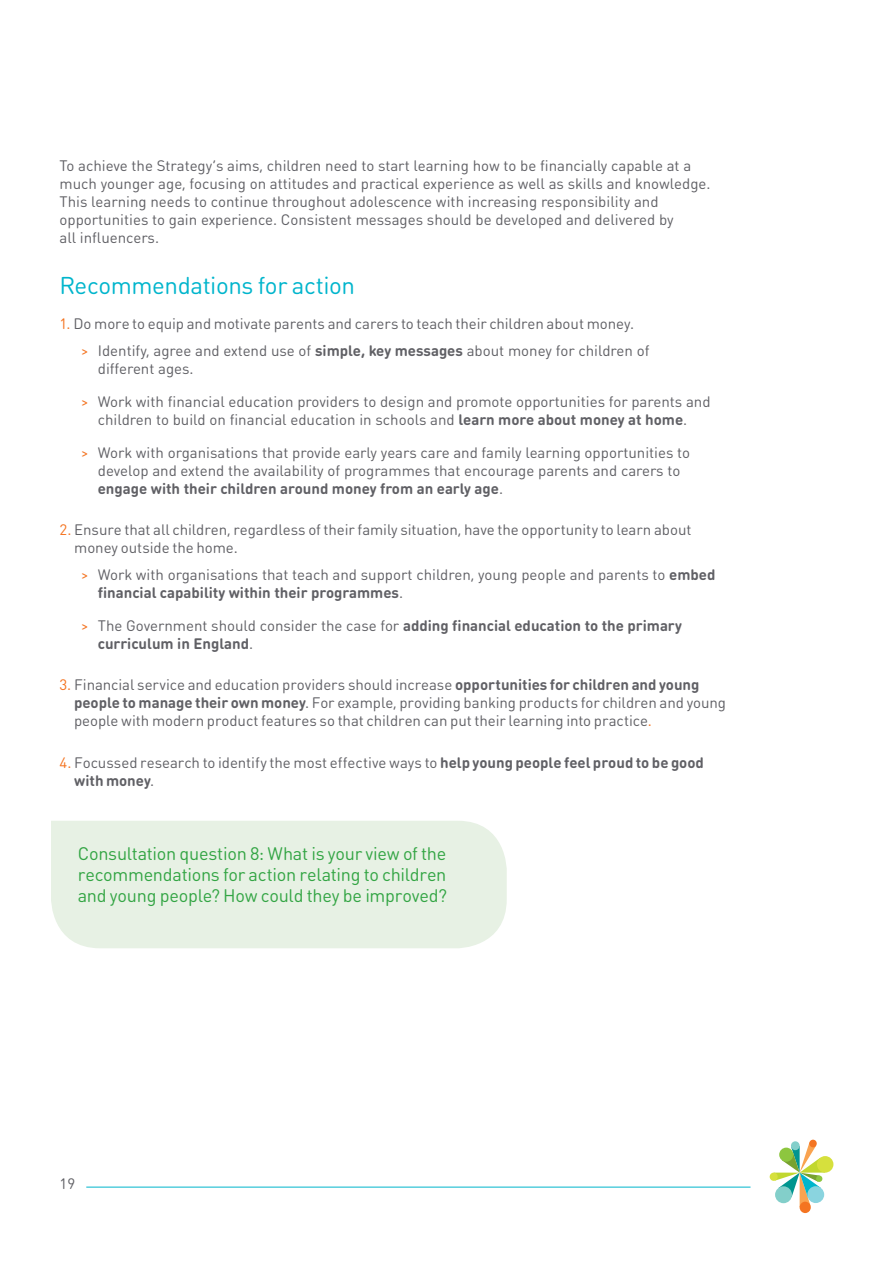
<style>
.page{position:relative;width:893px;height:1263px;background:#fff}
.page>*{position:absolute;margin:0;border:0;box-sizing:border-box;transform-origin:0 0}
.Header_L2_DIN_Round{font:24px "DIN Round Pro";letter-spacing:-.015em;color:#00b5cc}
.Header_L3_DIN_Round{font:18px/21px "DIN Round Pro";letter-spacing:-.015em;color:#33a544;text-align:justify}
.Body_Text_DIN_Round{font:15px/18px "DIN Round Pro";color:#606065}
.Header_L3_DIN_Round-2{font:15px/18px "DIN Round Pro";letter-spacing:-.005em;color:#606065}
.t1{font:700 15px/18px "DIN Round Pro";color:#606065}
.s1{color:#f47421}
.s2{font-weight:700}
.s3{font-weight:400;color:#f47421}
.s4{font-weight:400}
</style>
<div class="page">
<hr style="left:86px;top:1187px;width:664px;height:1px;background:#00b5cc">
<div style="left:809px;top:1140px;width:8px;height:7px;background:#f47421;border-radius:50%"></div>
<div style="left:770px;top:1172px;width:8px;height:9px;background:#d6e03d;border-radius:50%"></div>
<div style="left:800px;top:1202px;width:11px;height:11px;background:#f47421;border-radius:50%"></div>
<div style="left:817px;top:1156px;width:16px;height:16px;background:#d6e03d;border-radius:50%"></div>
<svg style="left:774px;top:1142px;width:51px;height:65px"></svg>
<div style="left:51px;top:821px;width:456px;height:127px;background:#e7f1e4"></div>
<p class="Body_Text_DIN_Round" style="left:60px;top:156px;width:652px">To achieve the Strategy’s aims, children need to start learning how to be financially capable at a much younger age, focusing on attitudes and practical experience as well as skills and knowledge.<br>This learning needs to continue throughout adolescence with increasing responsibility and opportunities to gain experience. Consistent messages should be developed and delivered by<br>all influencers.</p>
<p class="Header_L2_DIN_Round" style="left:60px;top:269px;width:297px">Recommendations for action</p>
<p class="Header_L3_DIN_Round-2" style="left:60px;top:314px;width:576px"><span class="s1">1.</span> Do more to equip and motivate parents and carers to teach their children about money.</p>
<p class="Body_Text_DIN_Round" style="left:98px;top:341px;width:553px;text-indent:-17px"><span class="s1">&gt;</span> Identify, agree and extend use of <span class="s2">simple, key messages</span> about money for children of different ages.</p>
<p class="Body_Text_DIN_Round" style="left:81px;top:392px;width:631px;text-align:center"><span class="s1">&gt;</span> Work with financial education providers to design and promote opportunities for parents and children to build on financial education in schools and <span class="s2">learn more about money at home</span>.</p>
<p class="Body_Text_DIN_Round" style="left:98px;top:443px;width:594px;text-indent:-17px"><span class="s1">&gt;</span> Work with organisations that provide early years care and family learning opportunities to develop and extend the availability of programmes that encourage parents and carers to <span class="s2">engage with their children around money from an early age</span>.</p>
<p class="Header_L3_DIN_Round-2" style="left:74px;top:520px;width:619px;text-indent:-15px"><span class="s1">2.</span> Ensure that all children, regardless of their family situation, have the opportunity to learn about money outside the home.</p>
<p class="Body_Text_DIN_Round" style="left:98px;top:565px;width:619px;text-indent:-17px"><span class="s1">&gt;</span> Work with organisations that teach and support children, young people and parents to <span class="s2">embed financial capability within their programmes</span>.</p>
<p class="t1" style="left:98px;top:615px;width:586px;text-indent:-17px"><span class="s3">&gt;</span> <span class="s4">The Government should consider the case for</span> adding financial education to the primary curriculum in England<span class="s4">.</span></p>
<p class="Header_L3_DIN_Round-2" style="left:74px;top:675px;width:654px;text-indent:-14px"><span class="s1">3.</span> Financial service and education providers should increase <span class="s2">opportunities for children and young people to manage their own money</span>. For example, providing banking products for children and young people with modern product features so that children can put their learning into practice<span class="s1">.</span></p>
<p class="Header_L3_DIN_Round-2" style="left:74px;top:753px;width:631px;text-indent:-15px"><span class="s1">4.</span> Focussed research to identify the most effective ways to <span class="s2">help young people feel proud to be good with money</span>.</p>
<p class="Header_L3_DIN_Round" style="left:78px;top:842px;width:371px">Consultation question 8: What is your view of the recommendations for action relating to children and young people? How could they be improved?</p>
<p class="Body_Text_DIN_Round" style="left:60px;top:1174px;width:17px">19</p>
</div>
